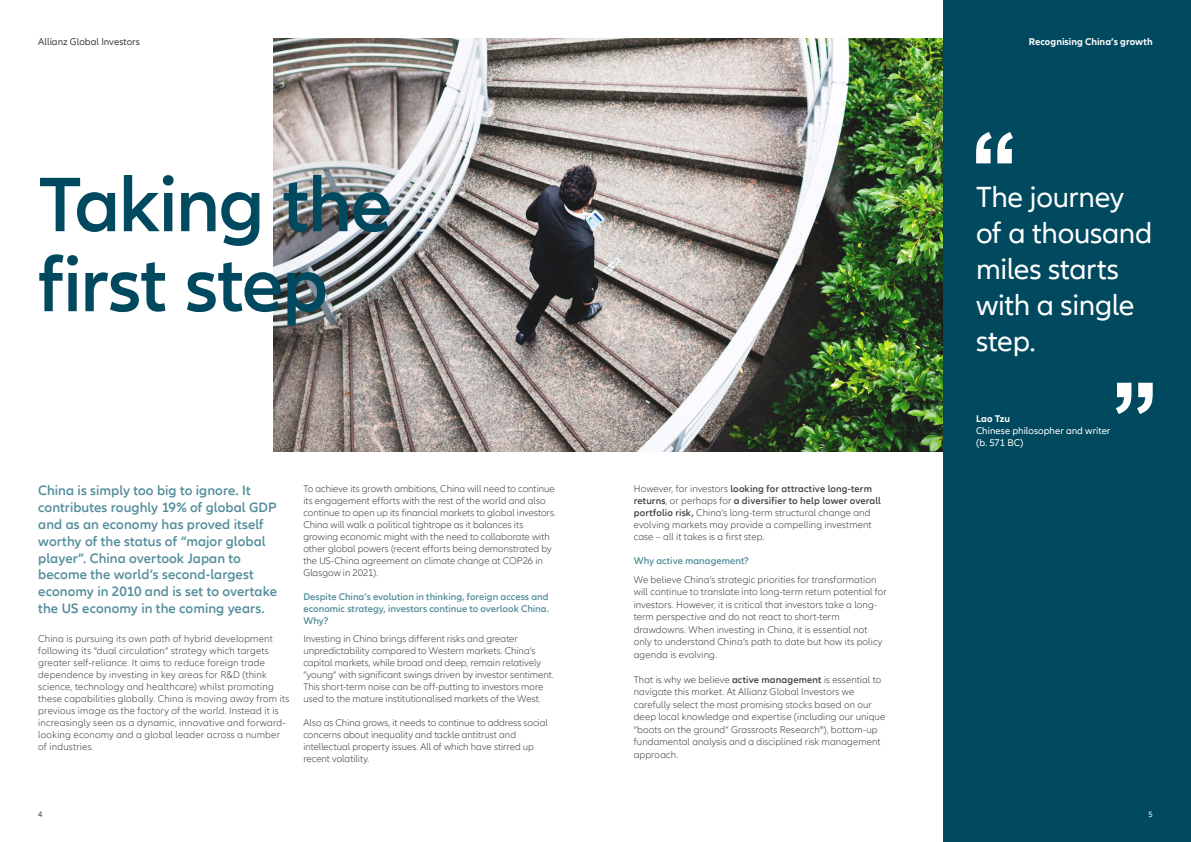
<style>
.page{position:relative;width:1191px;height:842px;background:#fff}
.page>*{position:absolute;margin:0;border:0;box-sizing:border-box;transform-origin:0 0}
.t1{font:600 80px/80px "Allianz Neo";letter-spacing:-.02em;color:#00495e}
.t2{font:30px/36px "Allianz Neo";letter-spacing:-.01em;color:#fff}
.t3{font:600 14px/16.8px "Allianz Neo";letter-spacing:.005em;color:#538d9c}
.t4{font:300 10px/12px "Allianz Neo";letter-spacing:.005em;color:#414042}
.t5{font:600 10px/12px "Allianz Neo";color:#538d9c;text-align:justify}
.t6{font:10px/12px "Allianz Neo";letter-spacing:.005em;color:#fff}
.t7{font:700 10px "Allianz Neo";letter-spacing:.005em;color:#fff}
.t8{font:10px "Allianz Neo";color:#414042}
.t9{font:8px "Allianz Neo";color:#fff}
.t10{font:8px "Allianz Neo";color:#414042}
.s1{font-weight:600}
</style>
<div class="page">
<img style="left:274px;top:38px;width:669px;height:413px">
<div style="left:943px;top:0;width:248px;height:842px;background:#00495e"></div>
<svg style="left:976px;top:132px;width:37px;height:31px"></svg>
<svg style="left:1116px;top:383px;width:36px;height:31px"></svg>
<p class="t8" style="left:38px;top:36px;width:103px">Allianz Global Investors</p>
<h1 class="t1" style="left:38px;top:166px;width:356px">Taking the first step</h1>
<p class="t3" style="left:38px;top:483px;width:240px">China is simply too big to ignore. It contributes roughly 19% of global GDP and as an economy has proved itself worthy of the status of “major global player”. China overtook Japan to become the world’s second-largest economy in 2010 and is set to overtake the US economy in the coming years.</p>
<p class="t4" style="left:38px;top:633px;width:253px">China is pursuing its own path of hybrid development following its “dual circulation” strategy which targets greater self-reliance. It aims to reduce foreign trade dependence by investing in key areas for R&amp;D (think science, technology and healthcare) whilst promoting these capabilities globally. China is moving away from its previous image as the factory of the world. Instead it is increasingly seen as a dynamic, innovative and forward&shy;looking economy and a global leader across a number of industries.</p>
<p class="t4" style="left:303px;top:483px;width:254px">To achieve its growth ambitions, China will need to continue its engagement efforts with the rest of the world and also continue to open up its financial markets to global investors.<br>China will walk a political tightrope as it balances its growing economic might with the need to collaborate with other global powers (recent efforts being demonstrated by the US-China agreement on climate change at COP26 in Glasgow in 2021).</p>
<p class="t5" style="left:303px;top:591px;width:247px">Despite China’s evolution in thinking, foreign access and economic strategy, investors continue to overlook China.<br>Why?</p>
<p class="t4" style="left:303px;top:633px;width:252px">Investing in China brings different risks and greater unpredictability compared to Western markets. China’s capital markets, while broad and deep, remain relatively “young” with significant swings driven by investor sentiment.<br>This short-term noise can be off-putting to investors more used to the mature institutionalised markets of the West.</p>
<p class="t4" style="left:303px;top:717px;width:246px">Also as China grows, it needs to continue to address social concerns about inequality and tackle antitrust and intellectual property issues. All of which have stirred up recent volatility.</p>
<p class="t10" style="left:38px;top:810px;width:6px">4</p>
<p class="t4" style="left:634px;top:483px;width:249px">However, for investors <span class="s1">looking for attractive long-term returns</span>, or perhaps for <span class="s1">a diversifier to help lower overall portfolio risk,</span> China’s long-term structural change and evolving markets may provide a compelling investment case – all it takes is a first step.</p>
<p class="t5" style="left:634px;top:555px;width:117px">Why active management?</p>
<p class="t4" style="left:634px;top:573px;width:255px;line-height:12.5px">We believe China’s strategic priorities for transformation will continue to translate into long-term return potential for investors. However, it is critical that investors take a long&shy;term perspective and do not react to short-term drawdowns. When investing in China, it is essential not only to understand China’s path to date but how its policy agenda is evolving.</p>
<p class="t4" style="left:634px;top:673px;width:253px;line-height:12.5px">That is why we believe <span class="s1">active management</span> is essential to navigate this market. At Allianz Global Investors we carefully select the most promising stocks based on our deep local knowledge and expertise (including our unique “boots on the ground” Grassroots Research®), bottom-up fundamental analysis and a disciplined risk management approach.</p>
<p class="t7" style="left:1028px;top:36px;width:125px">Recognising China’s growth</p>
<h2 class="t2" style="left:976px;top:180px;width:178px">The journey of a thousand miles starts with a single step.</h2>
<p class="t7" style="left:976px;top:413px;width:36px">Lao Tzu</p>
<p class="t6" style="left:976px;top:425px;width:136px">Chinese philosopher and writer (b. 571 BC)</p>
<p class="t9" style="left:1148px;top:810px;width:6px">5</p>
</div>
